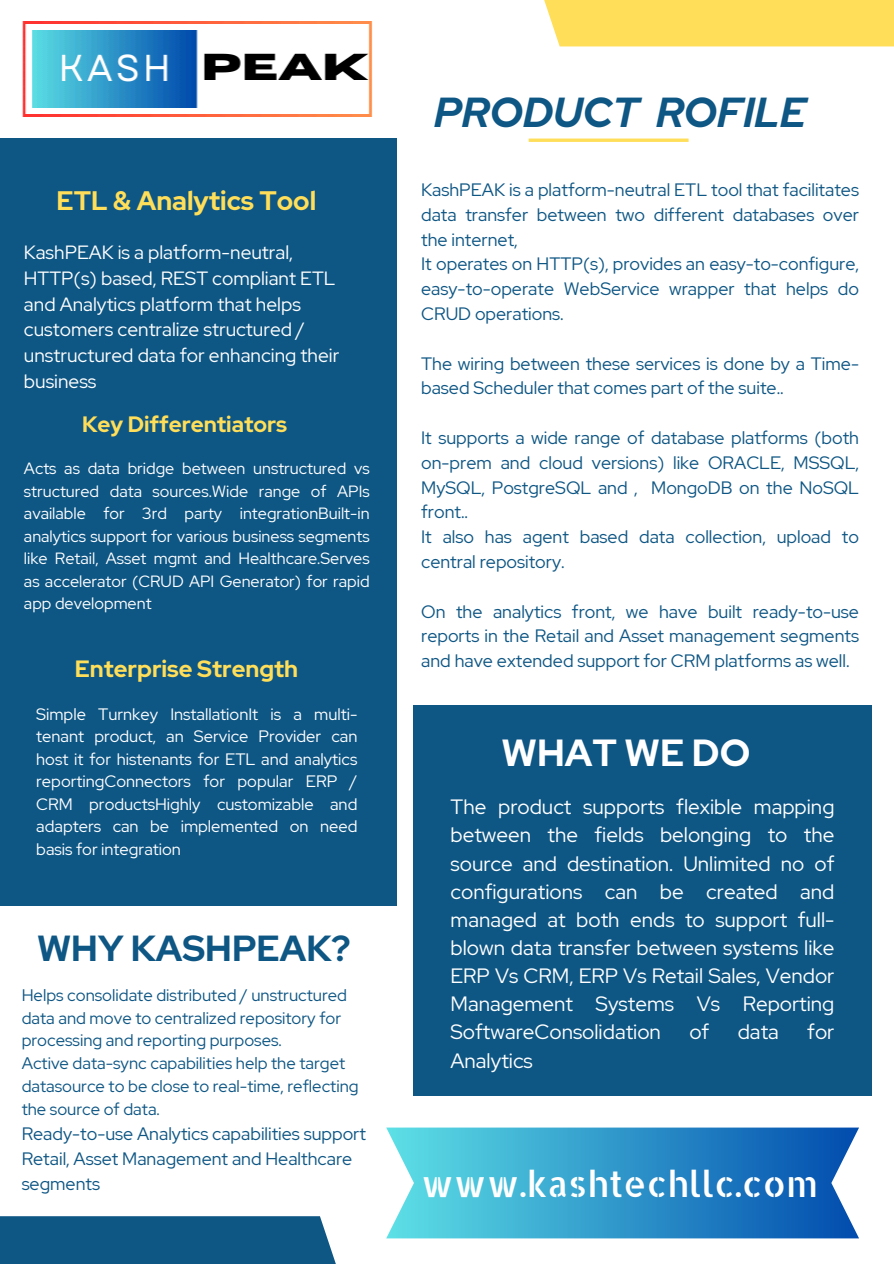
<style>
.page{position:relative;width:894px;height:1264px;background:#fff}
.page>*{position:absolute;margin:0;border:0;box-sizing:border-box;transform-origin:0 0}
.t1{font:italic 700 41.7px "Red Hat Display";color:#0e5684}
.t2{font:700 37.65px "Red Hat Display";color:#fff}
.t3{font:700 36.15px "Red Hat Display";color:#0e5684}
.t4{font:36px "Allerta Stencil";color:#fff}
.t5{font:700 26.7px "Red Hat Display";color:#ffde59}
.t6{font:700 23.55px "Red Hat Display";color:#ffde59}
.t7{font:700 22.2px "Red Hat Display";color:#ffde59}
.t8{font:20.7px/28.2px "Red Hat Display";color:#fff;text-align:justify}
.t9{font:19.05px/25.8px "Red Hat Display";color:#fff}
.t10{font:17.85px/24.8px "Red Hat Display";color:#0e5684;text-align:justify}
.t11{font:16.65px/23px "Red Hat Display";color:#0e5684}
.t12{font:16.5px/22.5px "Red Hat Display";color:#fff;text-align:justify}
.t13{font:16.2px/22.5px "Red Hat Display";color:#fff;text-align:justify}
</style>
<div class="page">
<img style="left:22px;top:21px;width:351px;height:96px">
<div style="left:0;top:138px;width:397px;height:767px;background:#0e5684"></div>
<div style="left:413px;top:705px;width:458px;height:390px;background:#0e5684"></div>
<svg style="left:528px;top:138px;width:160px;height:4px"></svg>
<div style="left:0;top:1216px;width:349px;height:47px;background:#0e5684"></div>
<div style="left:528px;top:0;width:365px;height:46px;background:#ffde59"></div>
<svg style="left:386px;top:1127px;width:472px;height:111px;background:#3b9ccd"></svg>
<p class="t5" style="left:57px;top:183px;width:261px">ETL &amp; Analytics Tool</p>
<h1 class="t9" style="left:24px;top:239px;width:317px">KashPEAK is a platform-neutral,<br>HTTP(s) based, REST compliant ETL and Analytics platform that helps customers centralize structured / unstructured data for enhancing their business</h1>
<p class="t7" style="left:82px;top:409px;width:206px">Key Differentiators</p>
<p class="t13" style="left:24px;top:457px;width:347px">Acts as data bridge between unstructured vs structured data sources.Wide range of APIs available for 3rd party integrationBuilt-in analytics support for various business segments like Retail, Asset mgmt and Healthcare.Serves as accelerator (CRUD API Generator) for rapid app development</p>
<p class="t6" style="left:75px;top:653px;width:225px">Enterprise Strength</p>
<p class="t12" style="left:36px;top:702px;width:322px">Simple Turnkey InstallationIt is a multi&shy;tenant product, an Service Provider can host it for histenants for ETL and analytics reportingConnectors for popular ERP / CRM productsHighly customizable and adapters can be implemented on need basis for integration</p>
<h5 class="t3" style="left:37px;top:923px;width:315px">WHY KASHPEAK?</h5>
<p class="t11" style="left:22px;top:983px;width:327px">Helps consolidate distributed / unstructured data and move to centralized repository for processing and reporting purposes.</p>
<h1 class="t11" style="left:22px;top:1052px;width:338px">Active data-sync capabilities help the target datasource to be close to real-time, reflecting the source of data.</h1>
<h6 class="t10" style="left:22px;top:1121px;width:346px;text-align:left">Ready-to-use Analytics capabilities support<br>Retail, Asset Management and Healthcare segments</h6>
<h4 class="t1" style="left:434px;top:85px;width:374px">PRODUCT ROFILE</h4>
<p class="t10" style="left:421px;top:177px;width:439px">KashPEAK is a platform-neutral ETL tool that facilitates data transfer between two different databases over the internet,</p>
<h5 class="t10" style="left:421px;top:251px;width:439px">It operates on HTTP(s), provides an easy-to-configure, easy-to-operate WebService wrapper that helps do CRUD operations.</h5>
<p class="t10" style="left:421px;top:351px;width:439px">The wiring between these services is done by a Time&shy;based Scheduler that comes part of the suite..</p>
<p class="t10" style="left:421px;top:425px;width:439px">It supports a wide range of database platforms (both on-prem and cloud versions) like ORACLE, MSSQL, MySQL, PostgreSQL and , MongoDB on the NoSQL front..</p>
<p class="t10" style="left:421px;top:524px;width:439px">It also has agent based data collection, upload to central repository.</p>
<p class="t10" style="left:421px;top:599px;width:439px">On the analytics front, we have built ready-to-use reports in the Retail and Asset management segments and have extended support for CRM platforms as well.</p>
<h6 class="t2" style="left:501px;top:727px;width:250px">WHAT WE DO</h6>
<h2 class="t8" style="left:450px;top:792px;width:385px">The product supports flexible mapping between the fields belonging to the source and destination. Unlimited no of configurations can be created and managed at both ends to support full&shy;blown data transfer between systems like ERP Vs CRM, ERP Vs Retail Sales, Vendor Management Systems Vs Reporting SoftwareConsolidation</h2>
<h2 class="t8" style="left:689px;top:1017px;width:21px">of</h2>
<h2 class="t8" style="left:737px;top:1017px;width:43px">data</h2>
<h2 class="t8" style="left:807px;top:1017px;width:29px">for</h2>
<h2 class="t8" style="left:450px;top:1046px;width:84px">Analytics</h2>
<h3 class="t4" style="left:421px;top:1159px;width:398px">www.kashtechllc.com</h3>
</div>
